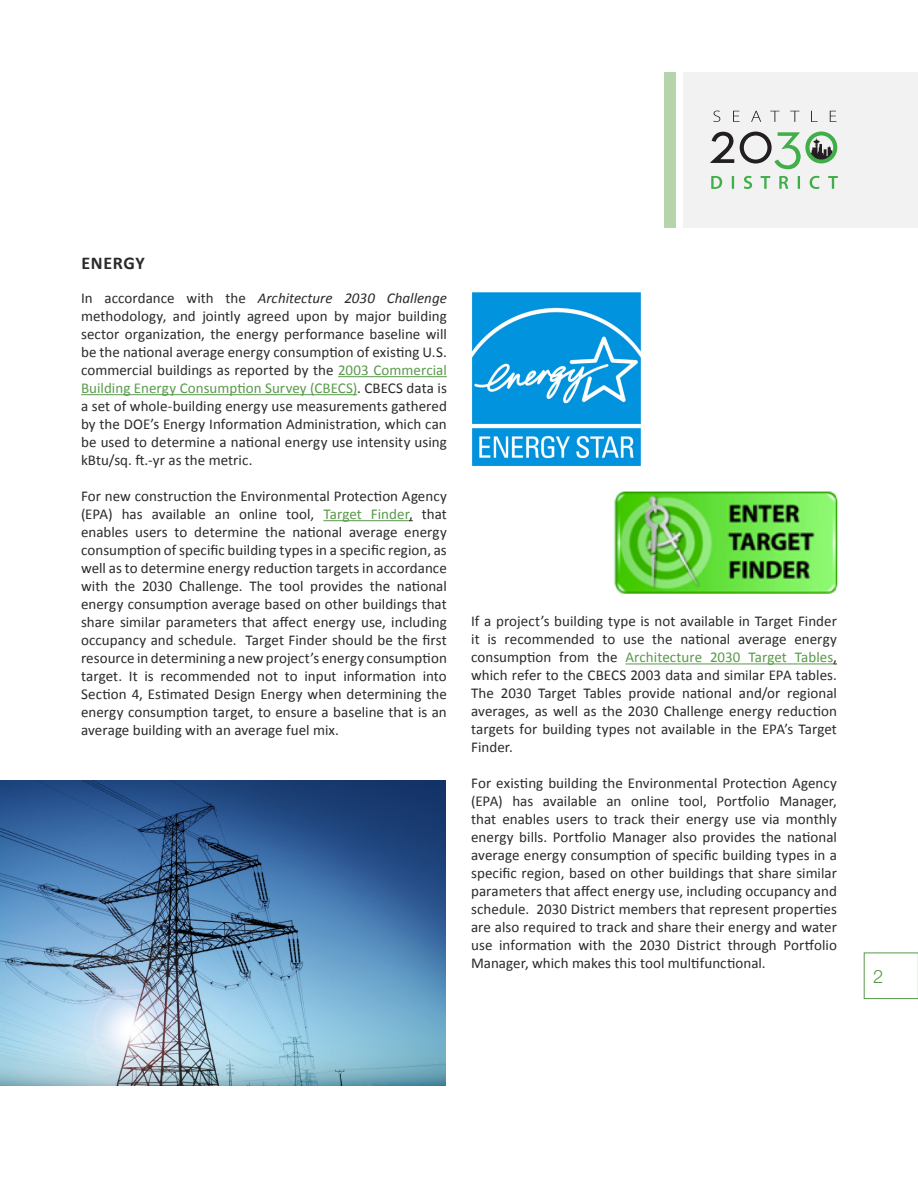
<style>
.page{position:relative;width:918px;height:1188px;background:#fff}
.page>*{position:absolute;margin:0;border:0;box-sizing:border-box;transform-origin:0 0}
.t1{font:300 18.45px "Helvetica Neue LT Std";color:#59994b}
.t2{font:700 18px "Calibri";letter-spacing:.04em;color:#2a2a2a}
.t3{font:15px/18px "Calibri";color:#2a2a2a;text-align:justify}
.s1{font-style:italic}
.s2{color:#59994b}
</style>
<div class="page">
<div style="left:684px;top:72px;width:234px;height:156px;background:#f2f2f2"></div>
<div style="left:664px;top:72px;width:12px;height:156px;background:#b5d4ab"></div>
<svg style="left:713px;top:111px;width:123px;height:11px"></svg>
<svg style="left:711px;top:176px;width:127px;height:13px"></svg>
<svg style="left:740px;top:132px;width:97px;height:37px"></svg>
<svg style="left:710px;top:132px;width:24px;height:31px"></svg>
<div style="left:864px;top:953px;width:54px;height:46px;border:1px solid #59994b"></div>
<hr style="left:338px;top:376px;width:109px;height:1px;background:#59994b">
<hr style="left:81px;top:394px;width:276px;height:1px;background:#59994b">
<hr style="left:323px;top:520px;width:86px;height:1px;background:#59994b">
<hr style="left:625px;top:663px;width:208px;height:1px;background:#59994b">
<img style="left:614px;top:492px;width:224px;height:101px">
<img style="left:472px;top:292px;width:169px;height:174px">
<img style="left:1px;top:781px;width:444px;height:305px">
<p class="t2" style="left:81px;top:251px;width:65px">ENERGY</p>
<p class="t3" style="left:81px;top:288px;width:367px">In accordance with the <span class="s1">Architecture 2030 Challenge </span>methodology, and jointly agreed upon by major building sector organization, the energy performance baseline will be the national average energy consumption of existing U.S. commercial buildings as reported by the <span class="s2">2003 Commercial Building Energy Consumption Survey (CBECS)</span>. CBECS data is a set of whole-building energy use measurements gathered by the DOE’s Energy Information Administration, which can be used to determine a national energy use intensity using kBtu/sq. ft.-yr as the metric.</p>
<p class="t3" style="left:81px;top:486px;width:367px">For new construction the Environmental Protection Agency (EPA) has available an online tool, <span class="s2">Target Finder</span>, that enables users to determine the national average energy consumption of specific building types in a specific region, as well as to determine energy reduction targets in accordance with the 2030 Challenge. The tool provides the national energy consumption average based on other buildings that share similar parameters that affect energy use, including occupancy and schedule. Target Finder should be the first resource in determining a new project’s energy consumption target. It is recommended not to input information into Section 4, Estimated Design Energy when determining the energy consumption target, to ensure a baseline that is an average building with an average fuel mix.</p>
<p class="t3" style="left:471px;top:612px;width:367px">If a project’s building type is not available in Target Finder it is recommended to use the national average energy consumption from the <span class="s2">Architecture 2030 Target Tables</span>, which refer to the CBECS 2003 data and similar EPA tables.<br>The 2030 Target Tables provide national and/or regional averages, as well as the 2030 Challenge energy reduction targets for building types not available in the EPA’s Target Finder.</p>
<p class="t3" style="left:471px;top:774px;width:367px">For existing building the Environmental Protection Agency (EPA) has available an online tool, Portfolio Manager, that enables users to track their energy use via monthly energy bills. Portfolio Manager also provides the national average energy consumption of specific building types in a specific region, based on other buildings that share similar parameters that affect energy use, including occupancy and schedule. 2030 District members that represent properties are also required to track and share their energy and water use information with the 2030 District through Portfolio Manager, which makes this tool multifunctional.</p>
<p class="t1" style="left:873px;top:965px;width:12px">2</p>
</div>
